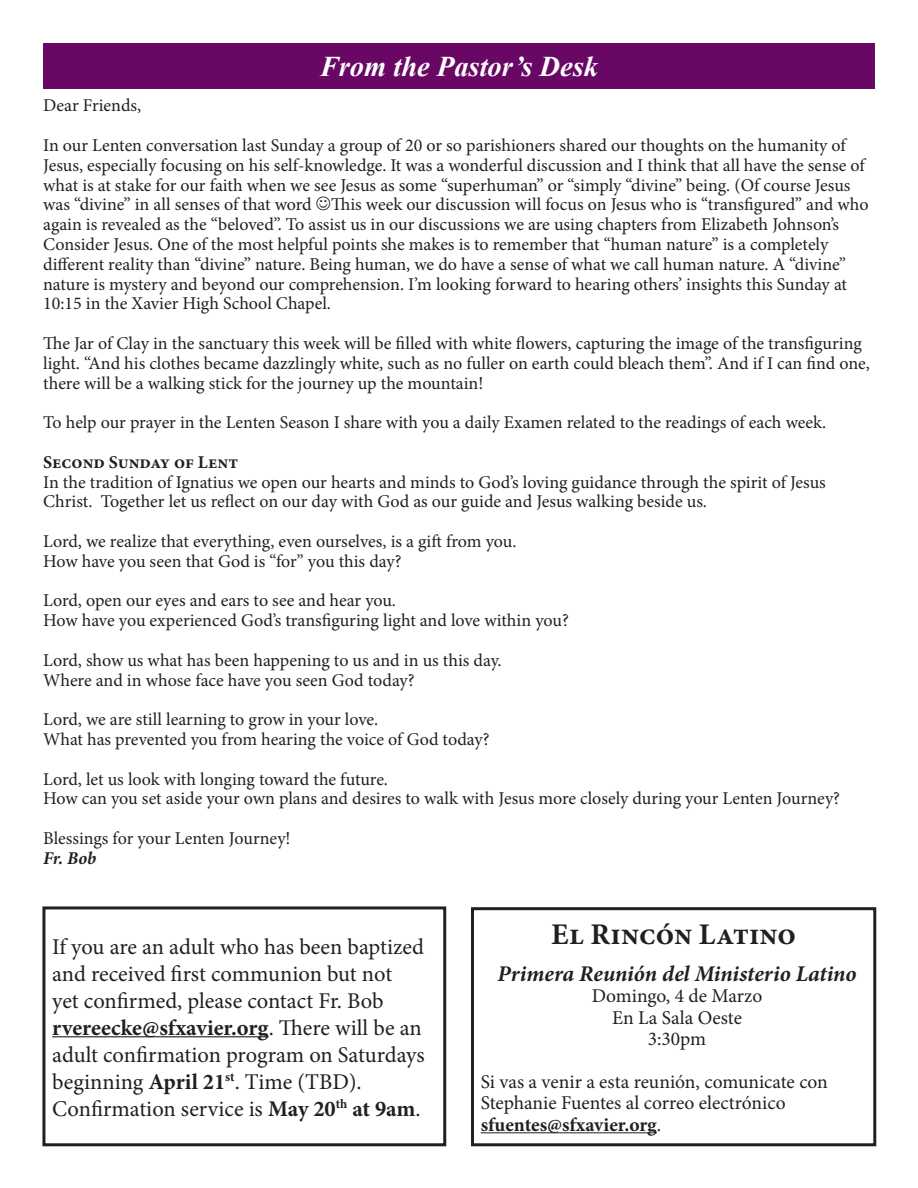
<style>
.page{position:relative;width:918px;height:1188px;background:#fff}
.page>*{position:absolute;margin:0;border:0;box-sizing:border-box;transform-origin:0 0}
.t1{font:700 30px "Minion Pro";color:#231f20}
.t2{font:italic 700 28.5px "Times New Roman";color:#fff}
.t3{font:22.5px/27px "Minion Pro";color:#231f20}
.t4{font:italic 700 22.5px "Minion Pro";letter-spacing:-.005em;color:#231f20}
.t5{font:19.5px/21.5px "Minion Pro";color:#231f20}
.t6{font:700 19.5px "Minion Pro";color:#231f20}
.t7{font:18px/19.8px "Minion Pro";color:#231f20}
.t8{font:700 18px "Minion Pro";color:#231f20}
.t9{font:italic 700 18px "Minion Pro";color:#231f20}
.s1{font-weight:700}
.s2{font-weight:400}
</style>
<div class="page">
<div style="left:43px;top:43px;width:832px;height:46px;background:#690765"></div>
<hr style="left:52px;top:1036px;width:217px;height:1px;background:#231f20">
<div style="left:42px;top:906px;width:404px;height:240px;border:3px solid #231f20"></div>
<hr style="left:481px;top:1132px;width:176px;height:1px;background:#231f20">
<div style="left:471px;top:907px;width:405px;height:239px;border:3px solid #231f20"></div>
<p class="t2" style="left:320px;top:46px;width:280px">From the Pastor’s Desk</p>
<p class="t7" style="left:43px;top:96px;width:100px">Dear Friends,</p>
<p class="t7" style="left:43px;top:135px;width:827px">In our Lenten conversation last Sunday a group of 20 or so parishioners shared our thoughts on the humanity of Jesus, especially focusing on his self-knowledge. It was a wonderful discussion and I think that all have the sense of what is at stake for our faith when we see Jesus as some “superhuman” or “simply “divine” being. (Of course Jesus was “divine” in all senses of that word This week our discussion will focus on Jesus who is “transfigured” and who again is revealed as the “beloved”. To assist us in our discussions we are using chapters from Elizabeth Johnson’s Consider Jesus. One of the most helpful points she makes is to remember that “human nature” is a completely different reality than “divine” nature. Being human, we do have a sense of what we call human nature. A “divine” nature is mystery and beyond our comprehension. I’m looking forward to hearing others’ insights this Sunday at 10:15 in the Xavier High School Chapel.</p>
<p class="t7" style="left:43px;top:333px;width:828px">The Jar of Clay in the sanctuary this week will be filled with white flowers, capturing the image of the transfiguring light. “And his clothes became dazzlingly white, such as no fuller on earth could bleach them”. And if I can find one, there will be a walking stick for the journey up the mountain!</p>
<p class="t7" style="left:43px;top:413px;width:785px">To help our prayer in the Lenten Season I share with you a daily Examen related to the readings of each week.</p>
<p class="t8" style="left:43px;top:449px;width:196px">Second Sunday of Lent</p>
<p class="t7" style="left:43px;top:472px;width:784px">In the tradition of Ignatius we open our hearts and minds to God’s loving guidance through the spirit of Jesus<br>Christ. Together let us reflect on our day with God as our guide and Jesus walking beside us.</p>
<p class="t7" style="left:43px;top:531px;width:475px">Lord, we realize that everything, even ourselves, is a gift from you.</p>
<p class="t7" style="left:43px;top:551px;width:360px">How have you seen that God is “for” you this day?</p>
<p class="t7" style="left:43px;top:591px;width:354px">Lord, open our eyes and ears to see and hear you.</p>
<p class="t7" style="left:43px;top:611px;width:527px">How have you experienced God’s transfiguring light and love within you?</p>
<p class="t7" style="left:43px;top:650px;width:460px">Lord, show us what has been happening to us and in us this day.</p>
<p class="t7" style="left:43px;top:670px;width:373px">Where and in whose face have you seen God today?</p>
<p class="t7" style="left:43px;top:710px;width:337px">Lord, we are still learning to grow in your love.</p>
<p class="t7" style="left:43px;top:729px;width:448px">What has prevented you from hearing the voice of God today?</p>
<p class="t7" style="left:43px;top:769px;width:346px">Lord, let us look with longing toward the future.</p>
<p class="t7" style="left:43px;top:789px;width:798px">How can you set aside your own plans and desires to walk with Jesus more closely during your Lenten Journey?</p>
<p class="t7" style="left:43px;top:828px;width:249px">Blessings for your Lenten Journey!</p>
<p class="t9" style="left:43px;top:845px;width:55px">Fr. Bob</p>
<p class="t3" style="left:52px;top:933px;width:374px">If you are an adult who has been baptized and received first communion but not<br>yet confirmed, please contact Fr. Bob <span class="s1">rvereecke@sfxavier.org</span>. There will be an adult confirmation program on Saturdays beginning <span class="s1">April 21</span><sup>st</sup>. Time (TBD).<br>Confirmation service is <span class="s1">May 20</span><sup>th</sup> <span class="s1">at 9am</span>.</p>
<p class="t1" style="left:551px;top:914px;width:246px">El Rincón Latino</p>
<p class="t4" style="left:498px;top:958px;width:360px">Primera Reunión del Ministerio Latino</p>
<p class="t5" style="left:592px;top:985px;width:172px">Domingo, 4 de Marzo</p>
<p class="t5" style="left:612px;top:1007px;width:131px">En La Sala Oeste</p>
<p class="t5" style="left:648px;top:1028px;width:60px">3:30pm</p>
<p class="t5" style="left:481px;top:1071px;width:349px">Si vas a venir a esta reunión, comunicate con<br>Stephanie Fuentes al correo electrónico</p>
<p class="t6" style="left:481px;top:1111px;width:182px">sfuentes@sfxavier.org<span class="s2">.</span></p>
</div>
